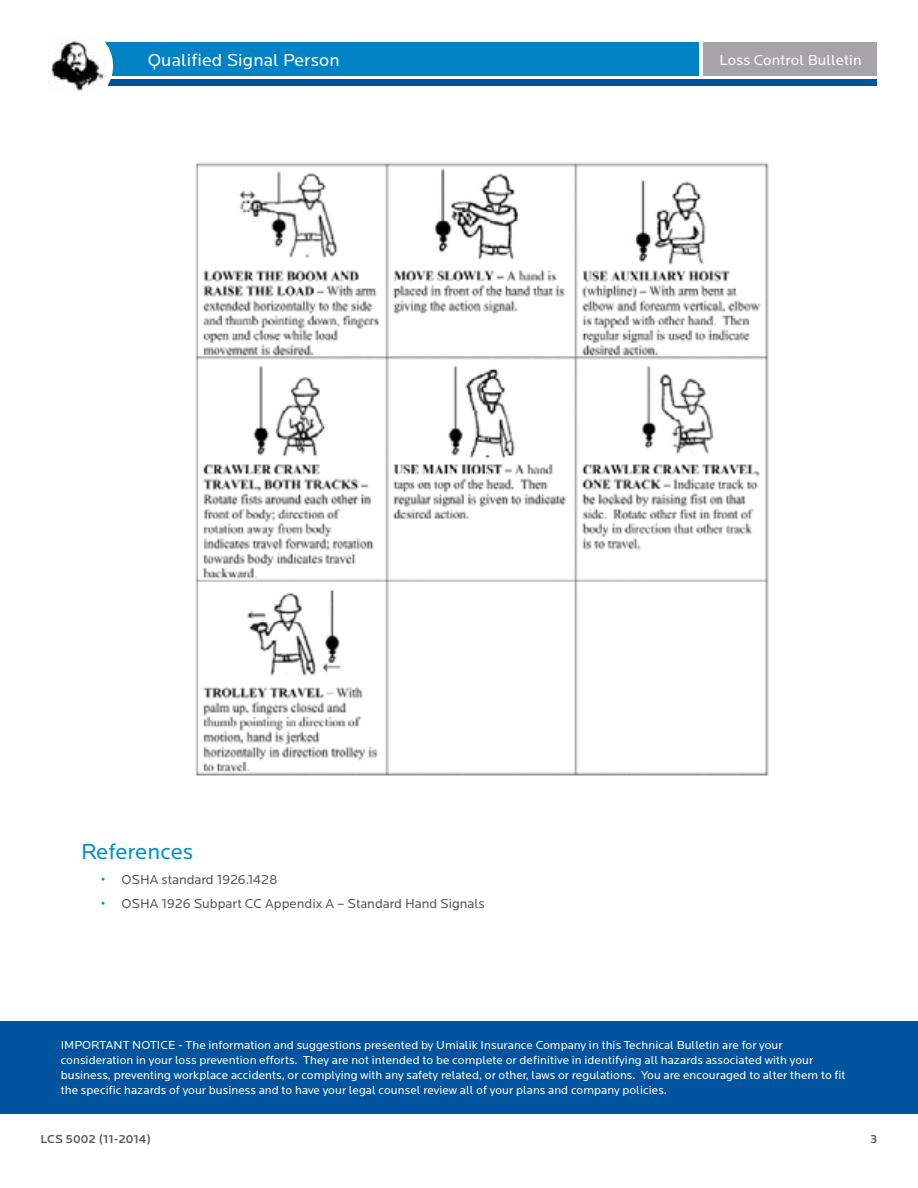
<style>
.page{position:relative;width:918px;height:1188px;background:#fff}
.page>*{position:absolute;margin:0;border:0;box-sizing:border-box;transform-origin:0 0}
.t1{font:22.5px "Locator";color:#0092cd}
.t2{font:18px "Locator";letter-spacing:.01em;color:#fff}
.t3{font:15px "Locator";letter-spacing:.01em;color:#fff}
.t4{font:13.5px "Locator";color:#58595b}
.t5{font:12px/15px "Locator";letter-spacing:.005em;color:#fff}
.t6{font:500 12px "Locator";letter-spacing:.005em;color:#58595b}
.s1{font-weight:700;color:#0092cd}
</style>
<div class="page">
<img style="left:195px;top:162px;width:574px;height:614px">
<div style="left:703px;top:42px;width:174px;height:34px;background:#a7a4a7"></div>
<div style="left:94px;top:42px;width:605px;height:34px;background:#0082c4"></div>
<div style="left:94px;top:79px;width:783px;height:7px;background:#00539f"></div>
<div style="left:35px;top:27px;width:78px;height:78px;background:#fff;border-radius:50%"></div>
<img style="left:48px;top:37px;width:58px;height:54px">
<div style="left:0;top:1021px;width:918px;height:93px;background:#00539f"></div>
<h2 class="t2" style="left:148px;top:50px;width:194px">Qualified Signal Person</h2>
<p class="t3" style="left:720px;top:52px;width:143px">Loss Control Bulletin</p>
<h1 class="t1" style="left:81px;top:839px;width:114px">References</h1>
<p class="t4" style="left:101px;top:872px;width:178px"><span class="s1">•</span> OSHA standard 1926.1428</p>
<p class="t4" style="left:101px;top:897px;width:385px"><span class="s1">•</span> OSHA 1926 Subpart CC Appendix A – Standard Hand Signals</p>
<p class="t5" style="left:61px;top:1038px;width:786px">IMPORTANT NOTICE - The information and suggestions presented by Umialik Insurance Company in this Technical Bulletin are for your consideration in your loss prevention efforts. They are not intended to be complete or definitive in identifying all hazards associated with your business, preventing workplace accidents, or complying with any safety related, or other, laws or regulations. You are encouraged to alter them to fit the specific hazards of your business and to have your legal counsel review all of your plans and company policies.</p>
<p class="t6" style="left:40px;top:1132px;width:112px">LCS 5002 (11-2014)</p>
<p class="t6" style="left:871px;top:1132px;width:8px">3</p>
</div>
